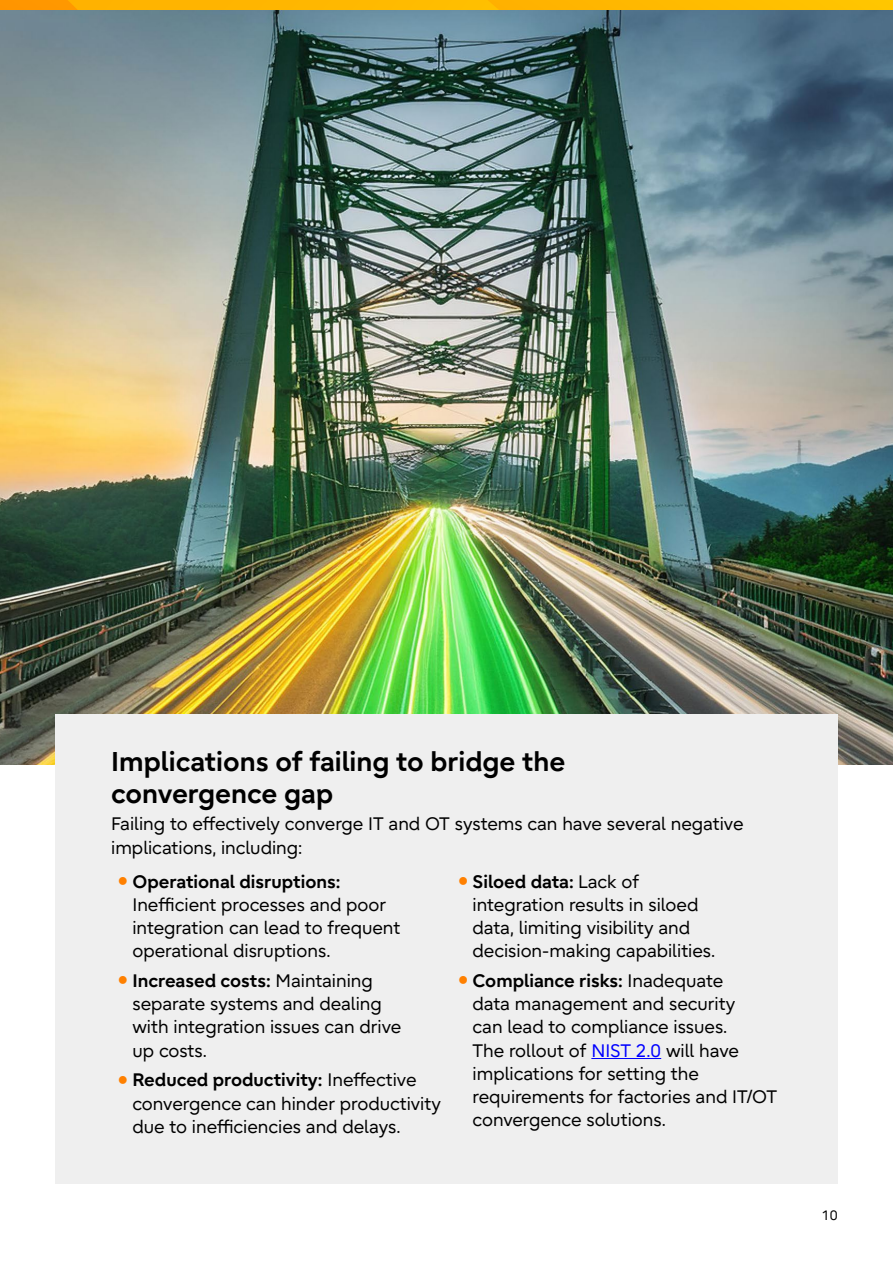
<style>
.page{position:relative;width:893px;height:1263px;background:#fff}
.page>*{position:absolute;margin:0;border:0;box-sizing:border-box;transform-origin:0 0}
.Subheadline_3{font:700 27px/31.5px "Fujitsu Infinity Pro";color:#000}
.Body_text_2{font:18px/23.2px "Fujitsu Infinity Pro";color:#000}
.t1{font:13.5px "Fujitsu Infinity Pro";color:#000}
.s1{font-family:"Tahoma";color:#ff8000}
.s2{font-weight:700}
.s3{color:#00f}
</style>
<div class="page">
<img style="left:0;top:10px;width:893px;height:754px">
<div style="left:55px;top:714px;width:783px;height:469px;background:#efefef"></div>
<hr style="left:591px;top:1058px;width:70px;height:1px;background:#00f">
<img style="left:0;top:0;width:893px;height:10px">
<p class="Subheadline_3" style="left:111px;top:746px;width:456px">Implications of failing to bridge the convergence gap</p>
<p class="Body_text_2" style="left:111px;top:812px;width:634px">Failing to effectively converge IT and OT systems can have several negative implications, including:</p>
<p class="Body_text_2" style="left:132px;top:869px;width:269px;text-indent:-15px"><span class="s1">●</span> <span class="s2">Operational disruptions:<br></span>Inefficient processes and poor integration can lead to frequent operational disruptions.</p>
<p class="Body_text_2" style="left:132px;top:969px;width:270px;text-indent:-15px"><span class="s1">●</span> <span class="s2">Increased costs:</span> Maintaining separate systems and dealing with integration issues can drive up costs.</p>
<p class="Body_text_2" style="left:132px;top:1068px;width:310px;text-indent:-15px"><span class="s1">●</span> <span class="s2">Reduced productivity:</span> Ineffective convergence can hinder productivity due to inefficiencies and delays.</p>
<p class="Body_text_2" style="left:473px;top:869px;width:244px;text-indent:-15px"><span class="s1">●</span> <span class="s2">Siloed data:</span> Lack of integration results in siloed data, limiting visibility and decision-making capabilities.</p>
<p class="Body_text_2" style="left:473px;top:969px;width:306px;text-indent:-15px"><span class="s1">●</span> <span class="s2">Compliance risks:</span> Inadequate<br>data management and security<br>can lead to compliance issues.<br>The rollout of <span class="s3">NIST 2.0</span> will have implications for setting the requirements for factories and IT/OT convergence solutions.</p>
<p class="t1" style="left:822px;top:1206px;width:17px">10</p>
</div>
